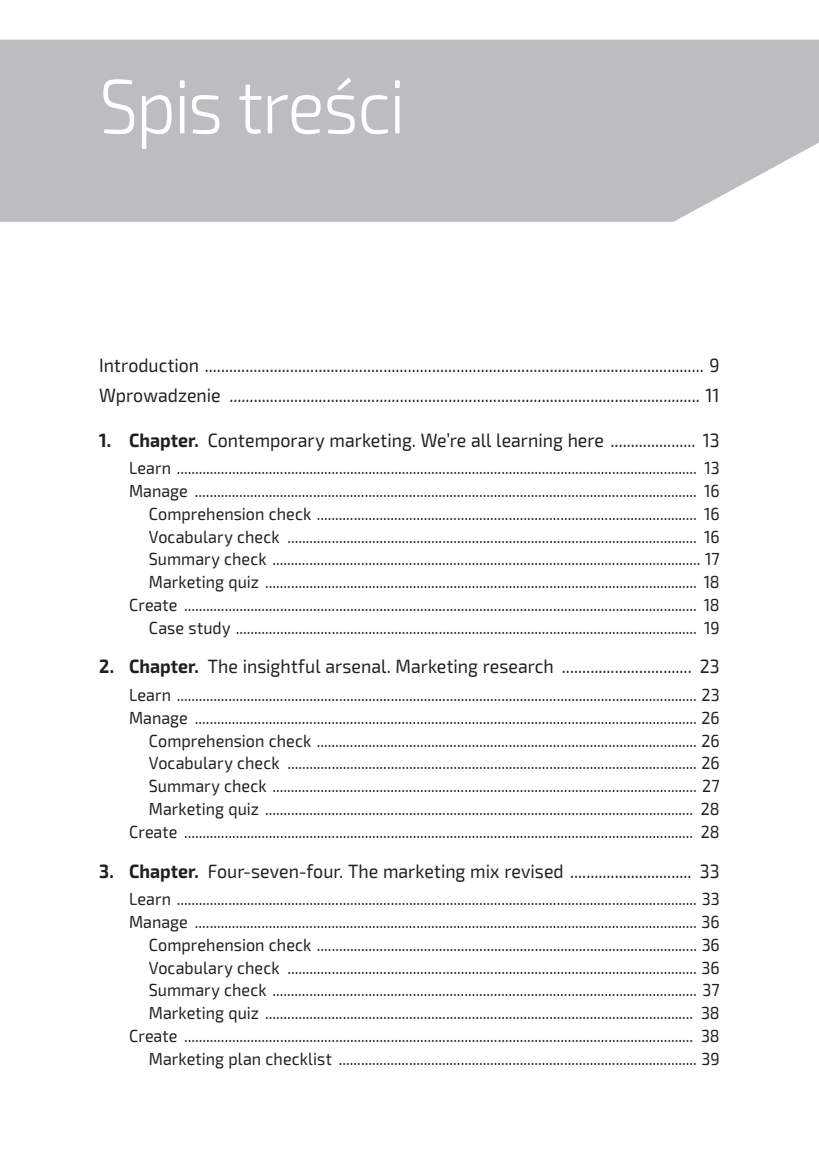
<style>
.page{position:relative;width:819px;height:1166px;background:#fff}
.page>*{position:absolute;margin:0;border:0;box-sizing:border-box;transform-origin:0 0}
.t1{font:300 77px "Exo 2.0";letter-spacing:-.025em;color:#fff;scale:.9 1}
.t2{font:19.25px/29.9px "Exo 2.0";color:#231f20;scale:.92 1}
.t3{font:17.5px/22.8px "Exo 2.0";letter-spacing:.005em;color:#231f20;text-align:right;scale:.92 1}
.s1{font-weight:700}
</style>
<div class="page">
<div style="left:0;top:40px;width:819px;height:182px;background:#bcbdc0"></div>
<h1 class="t1" style="left:99px;top:80px;width:342px">Spis treści</h1>
<p class="t2" style="left:99px;top:352px;width:676px">Introduction ........................................................................................................................... 9<br>Wprowadzenie .................................................................................................................... 11</p>
<p class="t2" style="left:99px;top:427px;width:675px"><span class="s1">1. Chapter.</span> Contemporary marketing. We’re all learning here ..................... 13</p>
<p class="t3" style="left:129px;top:459px;width:643px">Learn ............................................................................................................................................. 13<br>Manage ........................................................................................................................................ 16<br>Comprehension check ....................................................................................................... 16<br>Vocabulary check ............................................................................................................... 16<br>Summary check .................................................................................................................... 17<br>Marketing quiz ..................................................................................................................... 18<br>Create ........................................................................................................................................... 18<br>Case study ............................................................................................................................. 19</p>
<p class="t2" style="left:99px;top:654px;width:676px"><span class="s1">2. Chapter.</span> The insightful arsenal. Marketing research ................................ 23</p>
<p class="t3" style="left:129px;top:685px;width:643px">Learn ............................................................................................................................................. 23<br>Manage ........................................................................................................................................ 26<br>Comprehension check ....................................................................................................... 26<br>Vocabulary check ............................................................................................................... 26<br>Summary check ................................................................................................................... 27<br>Marketing quiz .................................................................................................................... 28<br>Create .......................................................................................................................................... 28</p>
<p class="t2" style="left:99px;top:858px;width:675px"><span class="s1">3. Chapter.</span> Four-seven-four. The marketing mix revised .............................. 33</p>
<p class="t3" style="left:129px;top:890px;width:643px">Learn ............................................................................................................................................. 33<br>Manage ........................................................................................................................................ 36<br>Comprehension check ....................................................................................................... 36<br>Vocabulary check ............................................................................................................... 36<br>Summary check ................................................................................................................... 37<br>Marketing quiz .................................................................................................................... 38<br>Create .......................................................................................................................................... 38<br>Marketing plan checklist ................................................................................................. 39</p>
</div>
